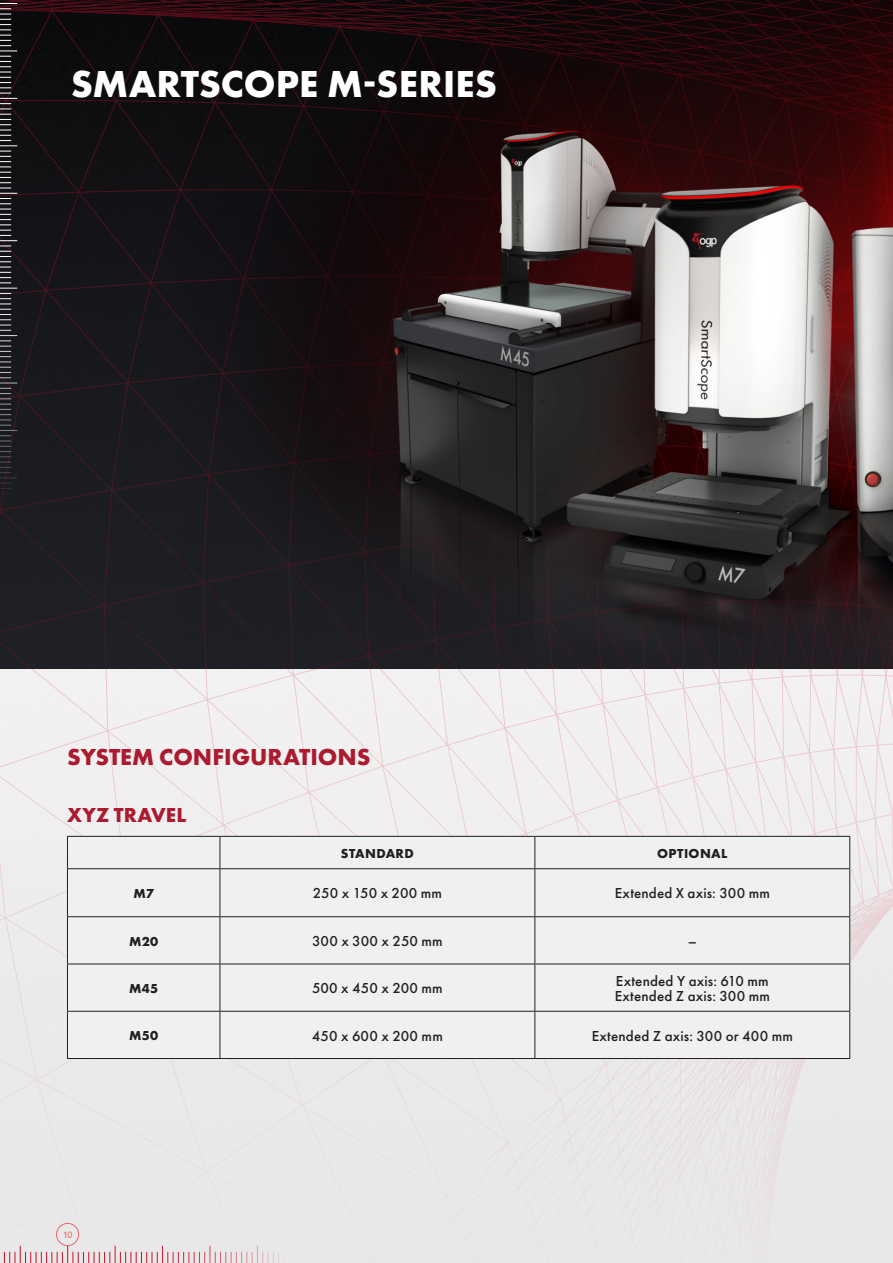
<style>
.page{position:relative;width:893px;height:1263px;background:#fff}
.page>*{position:absolute;margin:0;border:0;box-sizing:border-box;transform-origin:0 0}
.t1{font:700 39px "Futura PT";color:#fff}
.t2{font:700 24px "Futura PT";color:#ab1a2f}
.t3{font:700 21px "Futura PT";letter-spacing:.005em;color:#ab1a2f}
.t4{font:500 15px/15px "Futura PT";letter-spacing:.01em;color:#231f20}
.t5{font:700 13.5px "Futura PT";letter-spacing:.025em;color:#231f20}
.t6{font:9px "Arial";color:#ec6271}
</style>
<div class="page">
<div style="left:0;top:669px;width:893px;height:594px;background:#ebeaeb"></div>
<img style="left:0;top:0;width:893px;height:669px">
<div style="left:67px;top:836px;width:783px;height:223px;background:#eff0f0"></div>
<hr style="left:67px;top:869px;width:1px;height:47px;background:#231f20">
<hr style="left:220px;top:869px;width:1px;height:47px;background:#231f20">
<hr style="left:534px;top:869px;width:1px;height:47px;background:#231f20">
<hr style="left:849px;top:869px;width:1px;height:47px;background:#231f20">
<hr style="left:67px;top:916px;width:153px;height:1px;background:#231f20">
<hr style="left:67px;top:917px;width:1px;height:46px;background:#231f20">
<hr style="left:220px;top:916px;width:315px;height:1px;background:#231f20">
<hr style="left:220px;top:917px;width:1px;height:46px;background:#231f20">
<hr style="left:535px;top:916px;width:315px;height:1px;background:#231f20">
<hr style="left:534px;top:917px;width:1px;height:46px;background:#231f20">
<hr style="left:849px;top:917px;width:1px;height:46px;background:#231f20">
<hr style="left:67px;top:963px;width:153px;height:1px;background:#231f20">
<hr style="left:67px;top:964px;width:1px;height:47px;background:#231f20">
<hr style="left:220px;top:963px;width:315px;height:1px;background:#231f20">
<hr style="left:220px;top:964px;width:1px;height:47px;background:#231f20">
<hr style="left:535px;top:963px;width:315px;height:1px;background:#231f20">
<hr style="left:534px;top:964px;width:1px;height:47px;background:#231f20">
<hr style="left:849px;top:964px;width:1px;height:47px;background:#231f20">
<hr style="left:67px;top:1011px;width:153px;height:1px;background:#231f20">
<hr style="left:67px;top:1011px;width:1px;height:47px;background:#231f20">
<hr style="left:220px;top:1011px;width:315px;height:1px;background:#231f20">
<hr style="left:220px;top:1011px;width:1px;height:47px;background:#231f20">
<hr style="left:535px;top:1011px;width:315px;height:1px;background:#231f20">
<hr style="left:534px;top:1011px;width:1px;height:47px;background:#231f20">
<hr style="left:849px;top:1011px;width:1px;height:47px;background:#231f20">
<hr style="left:67px;top:1058px;width:153px;height:1px;background:#231f20">
<hr style="left:220px;top:1058px;width:315px;height:1px;background:#231f20">
<hr style="left:535px;top:1058px;width:315px;height:1px;background:#231f20">
<hr style="left:67px;top:836px;width:153px;height:1px;background:#231f20">
<hr style="left:67px;top:837px;width:1px;height:31px;background:#231f20">
<hr style="left:220px;top:836px;width:315px;height:1px;background:#231f20">
<hr style="left:220px;top:837px;width:1px;height:31px;background:#231f20">
<hr style="left:535px;top:836px;width:315px;height:1px;background:#231f20">
<hr style="left:534px;top:837px;width:1px;height:31px;background:#231f20">
<hr style="left:849px;top:837px;width:1px;height:31px;background:#231f20">
<hr style="left:67px;top:868px;width:153px;height:1px;background:#231f20">
<hr style="left:220px;top:868px;width:315px;height:1px;background:#231f20">
<hr style="left:535px;top:868px;width:315px;height:1px;background:#231f20">
<svg style="left:4px;top:1246px;width:280px;height:17px;background:#e5d0d3"></svg>
<div style="left:56px;top:1223px;width:23px;height:23px;border:1px solid #ec6271;border-radius:50%"></div>
<h1 class="t1" style="left:71px;top:59px;width:428px">SMARTSCOPE M-SERIES</h1>
<h2 class="t2" style="left:67px;top:741px;width:305px">SYSTEM CONFIGURATIONS</h2>
<h3 class="t3" style="left:67px;top:802px;width:121px">XYZ TRAVEL</h3>
<p class="t5" style="left:341px;top:844px;width:74px">STANDARD</p>
<p class="t5" style="left:657px;top:844px;width:72px">OPTIONAL</p>
<p class="t5" style="left:133px;top:885px;width:22px">M7</p>
<p class="t4" style="left:313px;top:886px;width:131px">250 x 150 x 200 mm</p>
<p class="t4" style="left:615px;top:886px;width:157px">Extended X axis: 300 mm</p>
<p class="t5" style="left:129px;top:932px;width:31px">M20</p>
<p class="t4" style="left:312px;top:933px;width:132px">300 x 300 x 250 mm</p>
<p class="t4" style="left:688px;top:933px;width:11px">–</p>
<p class="t5" style="left:129px;top:979px;width:30px">M45</p>
<p class="t4" style="left:312px;top:981px;width:132px">500 x 450 x 200 mm</p>
<p class="t4" style="left:615px;top:973px;width:157px">Extended Y axis: 610 mm<br>Extended Z axis: 300 mm</p>
<p class="t5" style="left:129px;top:1027px;width:30px">M50</p>
<p class="t4" style="left:312px;top:1028px;width:132px">450 x 600 x 200 mm</p>
<p class="t4" style="left:592px;top:1028px;width:203px">Extended Z axis: 300 or 400 mm</p>
<p class="t6" style="left:63px;top:1228px;width:11px">10</p>
</div>
